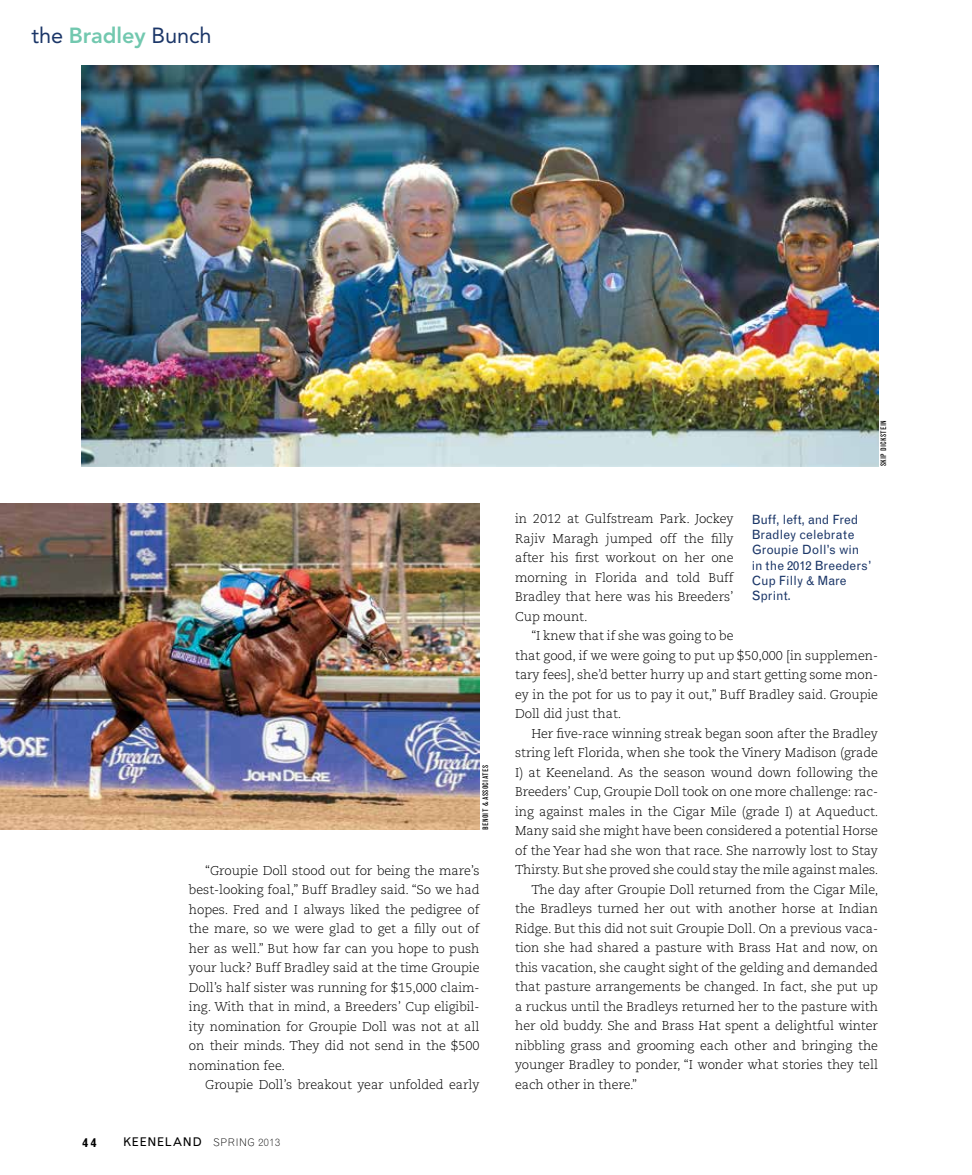
<style>
.page{position:relative;width:972px;height:1175px;background:#fff}
.page>*{position:absolute;margin:0;border:0;box-sizing:border-box;transform-origin:0 0}
.t1{font:21.75px "Avenir LT Std";letter-spacing:-.005em;color:#1b3668}
.t2{font:300 12.75px/19.5px "Caecilia LT Std";letter-spacing:-.005em;color:#000;text-align:justify}
.t3{font:12.75px/15.3px "Grotesque MT Std";color:#1b3668}
.t4{font:700 12px "Grotesque MT Std";color:#000}
.t5{font:300 10.5px "Grotesque MT Std";letter-spacing:.05em;color:#000}
.t6{font:condensed 7.5px "Grotesque MT Std";letter-spacing:.04em;color:#000}
.s1{font-weight:800;color:#72c8af}
.s2{font-weight:400;font-size:12px}
</style>
<div class="page">
<img style="left:81px;top:66px;width:797px;height:400px">
<img style="left:0;top:503px;width:479px;height:327px">
<h1 class="t1" style="left:32px;top:23px;width:182px">the <span class="s1">Bradley</span> Bunch</h1>
<p class="t6" style="left:481px;top:830px;width:66px;rotate:-90deg">Benoit &amp; associates</p>
<p class="t2" style="left:189px;top:860px;width:292px;text-indent:16px">“Groupie Doll stood out for being the mare’s best-looking foal,” Buff Bradley said. “So we had hopes. Fred and I always liked the pedigree of the mare, so we were glad to get a filly out of her as well.” But how far can you hope to push your luck? Buff Bradley said at the time Groupie Doll’s half sister was running for $15,000 claim&shy;ing. With that in mind, a Breeders’ Cup eligibil&shy;ity nomination for Groupie Doll was not at all on their minds. They did not send in the $500 nomination fee.</p>
<p class="t2" style="left:205px;top:1075px;width:276px">Groupie Doll’s breakout year unfolded early</p>
<p class="t4" style="left:82px;top:1135px;width:16px">44</p>
<p class="t5" style="left:123px;top:1136px;width:159px"><span class="s2">KEENELAND</span> SPRING 2013</p>
<p class="t6" style="left:879px;top:466px;width:48px;rotate:-90deg">skip dickstein</p>
<p class="t2" style="left:515px;top:509px;width:220px">in 2012 at Gulfstream Park. Jockey Rajiv Maragh jumped off the filly after his first workout on her one morning in Florida and told Buff Bradley that here was his Breeders’ Cup mount.</p>
<p class="t2" style="left:515px;top:626px;width:364px;text-align:left;text-indent:16px">“I knew that if she was going to be<br>that good, if we were going to put up $50,000 [in supplemen&shy;tary fees], she’d better hurry up and start getting some mon&shy;ey in the pot for us to pay it out,” Buff Bradley said. Groupie Doll did just that.</p>
<p class="t2" style="left:531px;top:724px;width:348px">Her five-race winning streak began soon after the Bradley</p>
<p class="t2" style="left:515px;top:743px;width:364px">string left Florida, when she took the Vinery Madison (grade</p>
<p class="t2" style="left:515px;top:763px;width:364px">I) at Keeneland. As the season wound down following the</p>
<p class="t2" style="left:515px;top:782px;width:364px">Breeders’ Cup, Groupie Doll took on one more challenge: rac-</p>
<p class="t2" style="left:515px;top:802px;width:365px">ing against males in the Cigar Mile (grade I) at Aqueduct.</p>
<p class="t2" style="left:515px;top:821px;width:364px">Many said she might have been considered a potential Horse</p>
<p class="t2" style="left:515px;top:841px;width:364px">of the Year had she won that race. She narrowly lost to Stay</p>
<p class="t2" style="left:515px;top:860px;width:365px">Thirsty. But she proved she could stay the mile against males.</p>
<p class="t2" style="left:531px;top:880px;width:349px">The day after Groupie Doll returned from the Cigar Mile,</p>
<p class="t2" style="left:515px;top:899px;width:364px">the Bradleys turned her out with another horse at Indian</p>
<p class="t2" style="left:515px;top:919px;width:364px">Ridge. But this did not suit Groupie Doll. On a previous vaca-</p>
<p class="t2" style="left:515px;top:938px;width:364px">tion she had shared a pasture with Brass Hat and now, on</p>
<p class="t2" style="left:515px;top:958px;width:364px">this vacation, she caught sight of the gelding and demanded</p>
<p class="t2" style="left:515px;top:977px;width:364px">that pasture arrangements be changed. In fact, she put up</p>
<p class="t2" style="left:515px;top:997px;width:364px">a ruckus until the Bradleys returned her to the pasture with</p>
<p class="t2" style="left:515px;top:1016px;width:364px">her old buddy. She and Brass Hat spent a delightful winter</p>
<p class="t2" style="left:515px;top:1036px;width:364px">nibbling grass and grooming each other and bringing the</p>
<p class="t2" style="left:515px;top:1055px;width:364px">younger Bradley to ponder, “I wonder what stories they tell</p>
<p class="t2" style="left:515px;top:1075px;width:124px">each other in there.”</p>
<p class="t3" style="left:752px;top:512px;width:121px">Buff, left, and Fred<br>Bradley celebrate<br>Groupie Doll’s win in the 2012 Breeders’<br>Cup Filly &amp; Mare<br>Sprint.</p>
</div>
